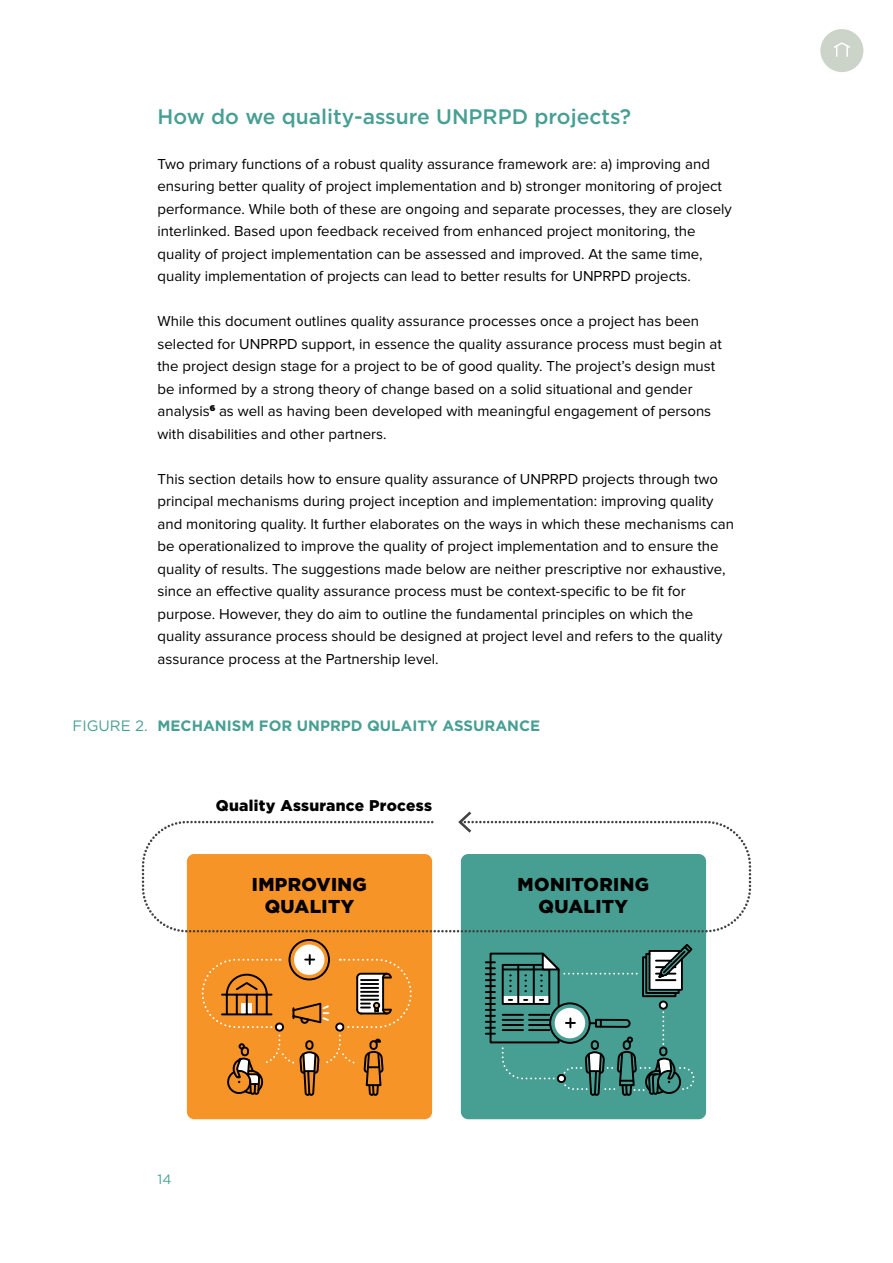
<style>
.page{position:relative;width:893px;height:1263px;background:#fff}
.page>*{position:absolute;margin:0;border:0;box-sizing:border-box;transform-origin:0 0}
.t1{font:500 21px "Gotham";color:#479f93}
.t2{font:900 18.6px/22.4px "Gotham";letter-spacing:.02em;color:#000;text-align:center}
.t3{font:900 15.6px "Gotham";letter-spacing:.02em;color:#000}
.t4{font:15px/22.5px "Proxima Nova";color:#000}
.t5{font:700 15px "Gotham";color:#479f93}
.t6{font:13.5px "Gotham";color:#479f93}
.s1{font-weight:400}
</style>
<div class="page">
<div style="left:820px;top:29px;width:43px;height:43px;background:#ccd4c9;border-radius:50%"></div>
<svg style="left:834px;top:42px;width:16px;height:14px"></svg>
<div style="left:187px;top:854px;width:245px;height:265px;background:#f79428;border-radius:7px"></div>
<div style="left:461px;top:854px;width:245px;height:265px;background:#479f93;border-radius:7px"></div>
<div style="left:288px;top:939px;width:42px;height:41px;border:2px solid #000;border-radius:50%"></div>
<div style="left:142px;top:821px;width:609px;height:111px;border:3px dashed #414042;border-radius:44px"></div>
<svg style="left:458px;top:811px;width:13px;height:22px"></svg>
<svg style="left:201px;top:942px;width:211px;height:154px"></svg>
<svg style="left:486px;top:944px;width:209px;height:152px"></svg>
<div style="left:558px;top:1075px;width:7px;height:7px;background:#fff;border-radius:50%"></div>
<div style="left:557px;top:1074px;width:9px;height:9px;border:2px solid #000;border-radius:50%"></div>
<div style="left:660px;top:1001px;width:7px;height:8px;background:#fff;border-radius:50%"></div>
<div style="left:659px;top:1000px;width:9px;height:10px;border:2px solid #000;border-radius:50%"></div>
<div style="left:276px;top:1023px;width:7px;height:8px;background:#fff;border-radius:50%"></div>
<div style="left:275px;top:1022px;width:9px;height:9px;border:2px solid #000;border-radius:50%"></div>
<div style="left:336px;top:1023px;width:7px;height:8px;background:#fff;border-radius:50%"></div>
<div style="left:335px;top:1022px;width:9px;height:9px;border:2px solid #000;border-radius:50%"></div>
<h2 class="t1" style="left:158px;top:104px;width:475px">How do we quality-assure UNPRPD projects?</h2>
<p class="t4" style="left:158px;top:153px;width:576px">Two primary functions of a robust quality assurance framework are: a) improving and ensuring better quality of project implementation and b) stronger monitoring of project performance. While both of these are ongoing and separate processes, they are closely interlinked. Based upon feedback received from enhanced project monitoring, the quality of project implementation can be assessed and improved. At the same time, quality implementation of projects can lead to better results for UNPRPD projects.</p>
<p class="t4" style="left:158px;top:311px;width:566px">While this document outlines quality assurance processes once a project has been selected for UNPRPD support, in essence the quality assurance process must begin at the project design stage for a project to be of good quality. The project’s design must be informed by a strong theory of change based on a solid situational and gender analysis<sup>6</sup> as well as having been developed with meaningful engagement of persons with disabilities and other partners.</p>
<p class="t4" style="left:158px;top:468px;width:578px">This section details how to ensure quality assurance of UNPRPD projects through two principal mechanisms during project inception and implementation: improving quality and monitoring quality. It further elaborates on the ways in which these mechanisms can be operationalized to improve the quality of project implementation and to ensure the quality of results. The suggestions made below are neither prescriptive nor exhaustive, since an effective quality assurance process must be context-specific to be fit for purpose. However, they do aim to outline the fundamental principles on which the quality assurance process should be designed at project level and refers to the quality assurance process at the Partnership level.</p>
<p class="t5" style="left:73px;top:717px;width:469px"><span class="s1">FIGURE 2.</span> MECHANISM FOR UNPRPD QULAITY ASSURANCE</p>
<p class="t3" style="left:216px;top:796px;width:218px">Quality Assurance Process</p>
<p class="t2" style="left:252px;top:873px;width:117px">IMPROVING<br>QUALITY</p>
<p class="t2" style="left:518px;top:873px;width:133px">MONITORING<br>QUALITY</p>
<p class="t6" style="left:157px;top:1171px;width:15px">14</p>
</div>
